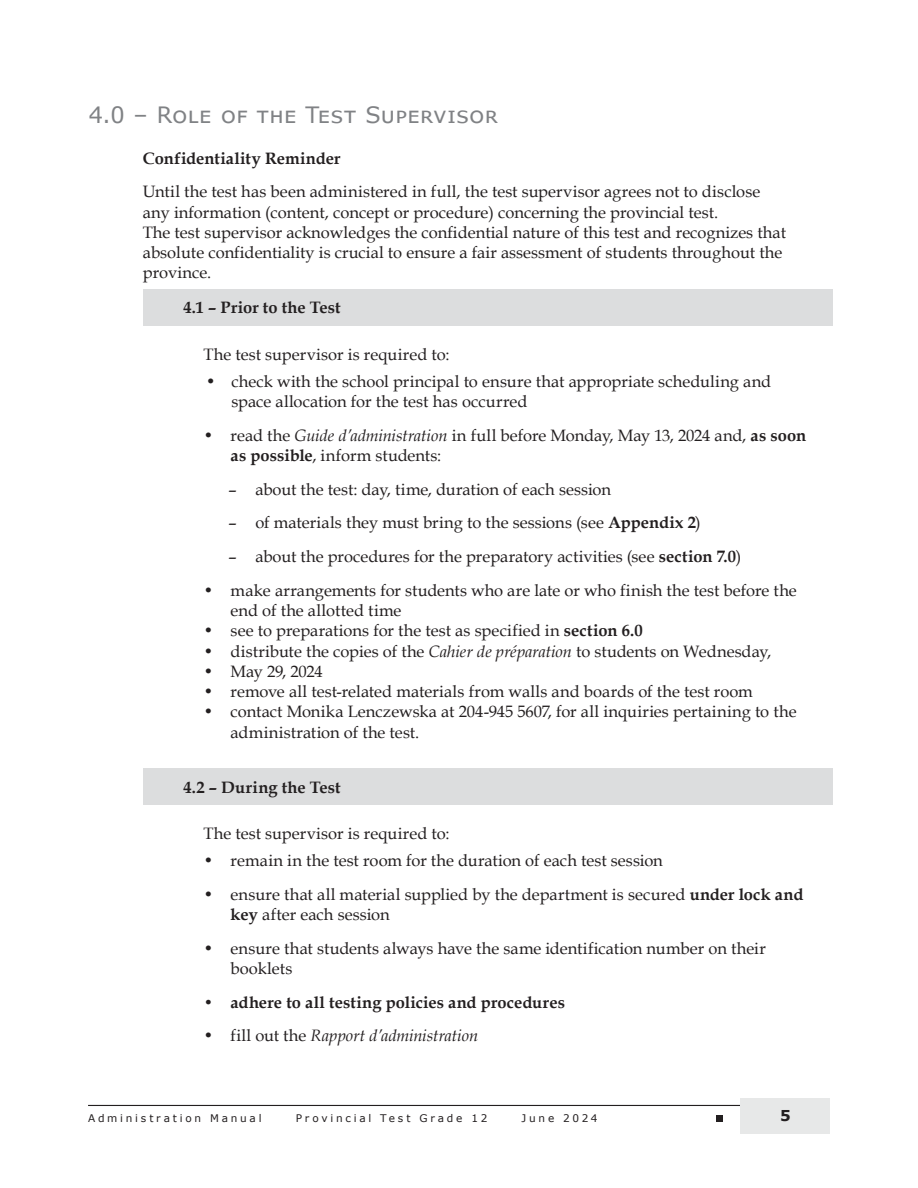
<style>
.page{position:relative;width:918px;height:1188px;background:#fff}
.page>*{position:absolute;margin:0;border:0;box-sizing:border-box;transform-origin:0 0}
.Head_A{font:22.5px "Verdana";letter-spacing:.01em;color:#808285}
.Paragraph___06{font:16.5px/20.2px "Book Antiqua";color:#231f20}
.Paragraph___06-2{font:700 16.5px "Book Antiqua";letter-spacing:.005em;color:#231f20}
.t1{font:italic 16.5px "Book Antiqua";letter-spacing:-.005em;color:#231f20}
.t2{font:700 15px "Verdana";color:#231f20}
.t3{font:10.5px "Verdana";letter-spacing:.265em;color:#231f20}
.s1{font-weight:700}
.s2{font-style:italic}
.s3{font-style:normal}
</style>
<div class="page">
<hr style="left:88px;top:1105px;width:731px;height:1px;background:#231f20">
<div style="left:716px;top:1115px;width:7px;height:7px;background:#231f20"></div>
<div style="left:741px;top:1098px;width:89px;height:35px;background:#e7e8e8"></div>
<div style="left:143px;top:289px;width:689px;height:37px;background:#dcddde"></div>
<div style="left:143px;top:768px;width:689px;height:37px;background:#dcddde"></div>
<h2 class="Head_A" style="left:89px;top:100px;width:411px">4.0 – Role of the Test Supervisor</h2>
<p class="Paragraph___06" style="left:143px;top:141px;width:619px;line-height:33.6px"><span class="s1">Confidentiality Reminder<br></span>Until the test has been administered in full, the test supervisor agrees not to disclose</p>
<p class="Paragraph___06" style="left:143px;top:202px;width:645px">any information (content, concept or procedure) concerning the provincial test.<br>The test supervisor acknowledges the confidential nature of this test and recognizes that absolute confidentiality is crucial to ensure a fair assessment of students throughout the province.</p>
<p class="Paragraph___06-2" style="left:183px;top:297px;width:159px">4.1 – Prior to the Test</p>
<p class="Paragraph___06" style="left:204px;top:343px;width:247px">The test supervisor is required to:</p>
<p class="Paragraph___06" style="left:231px;top:370px;width:541px;text-indent:-26px">• check with the school principal to ensure that appropriate scheduling and space allocation for the test has occurred</p>
<p class="Paragraph___06" style="left:231px;top:424px;width:577px;text-indent:-27px">• read the <span class="s2">Guide d’administration</span> in full before Monday, May 13, 2024 and, <span class="s1">as soon as possible</span>, inform students:</p>
<p class="Paragraph___06" style="left:228px;top:478px;width:384px">– about the test: day, time, duration of each session</p>
<p class="Paragraph___06" style="left:228px;top:512px;width:474px">– of materials they must bring to the sessions (see <span class="s1">Appendix 2</span>)</p>
<p class="Paragraph___06" style="left:228px;top:546px;width:514px">– about the procedures for the preparatory activities (see <span class="s1">section 7.0</span>)</p>
<p class="Paragraph___06" style="left:231px;top:580px;width:568px;text-indent:-27px">• make arrangements for students who are late or who finish the test before the end of the allotted time</p>
<p class="Paragraph___06" style="left:204px;top:620px;width:441px">• see to preparations for the test as specified in <span class="s1">section 6.0</span></p>
<p class="Paragraph___06" style="left:204px;top:640px;width:569px">• distribute the copies of the <span class="s2">Cahier de préparation</span> to students on Wednesday,</p>
<p class="Paragraph___06" style="left:204px;top:661px;width:121px">• May 29, 2024</p>
<p class="Paragraph___06" style="left:204px;top:681px;width:551px">• remove all test-related materials from walls and boards of the test room</p>
<p class="Paragraph___06" style="left:231px;top:701px;width:567px;text-indent:-27px">• contact Monika Lenczewska at 204-945 5607, for all inquiries pertaining to the administration of the test.</p>
<p class="Paragraph___06-2" style="left:183px;top:776px;width:159px">4.2 – During the Test</p>
<p class="Paragraph___06" style="left:204px;top:823px;width:247px">The test supervisor is required to:</p>
<p class="Paragraph___06" style="left:204px;top:850px;width:461px">• remain in the test room for the duration of each test session</p>
<p class="Paragraph___06" style="left:231px;top:883px;width:574px;text-indent:-27px">• ensure that all material supplied by the department is secured <span class="s1">under lock and key</span> after each session</p>
<p class="Paragraph___06" style="left:231px;top:937px;width:537px;text-indent:-27px">• ensure that students always have the same identification number on their booklets</p>
<p class="Paragraph___06-2" style="left:204px;top:991px;width:363px">• adhere to all testing policies and procedures</p>
<p class="t1" style="left:204px;top:1024px;width:276px"><span class="s3">• fill out the</span> Rapport d’administration</p>
<p class="t3" style="left:88px;top:1111px;width:175px">Administration Manual</p>
<p class="t3" style="left:296px;top:1111px;width:193px">Provincial Test Grade 12</p>
<p class="t3" style="left:522px;top:1111px;width:77px">June 2024</p>
<p class="t2" style="left:780px;top:1105px;width:12px">5</p>
</div>
